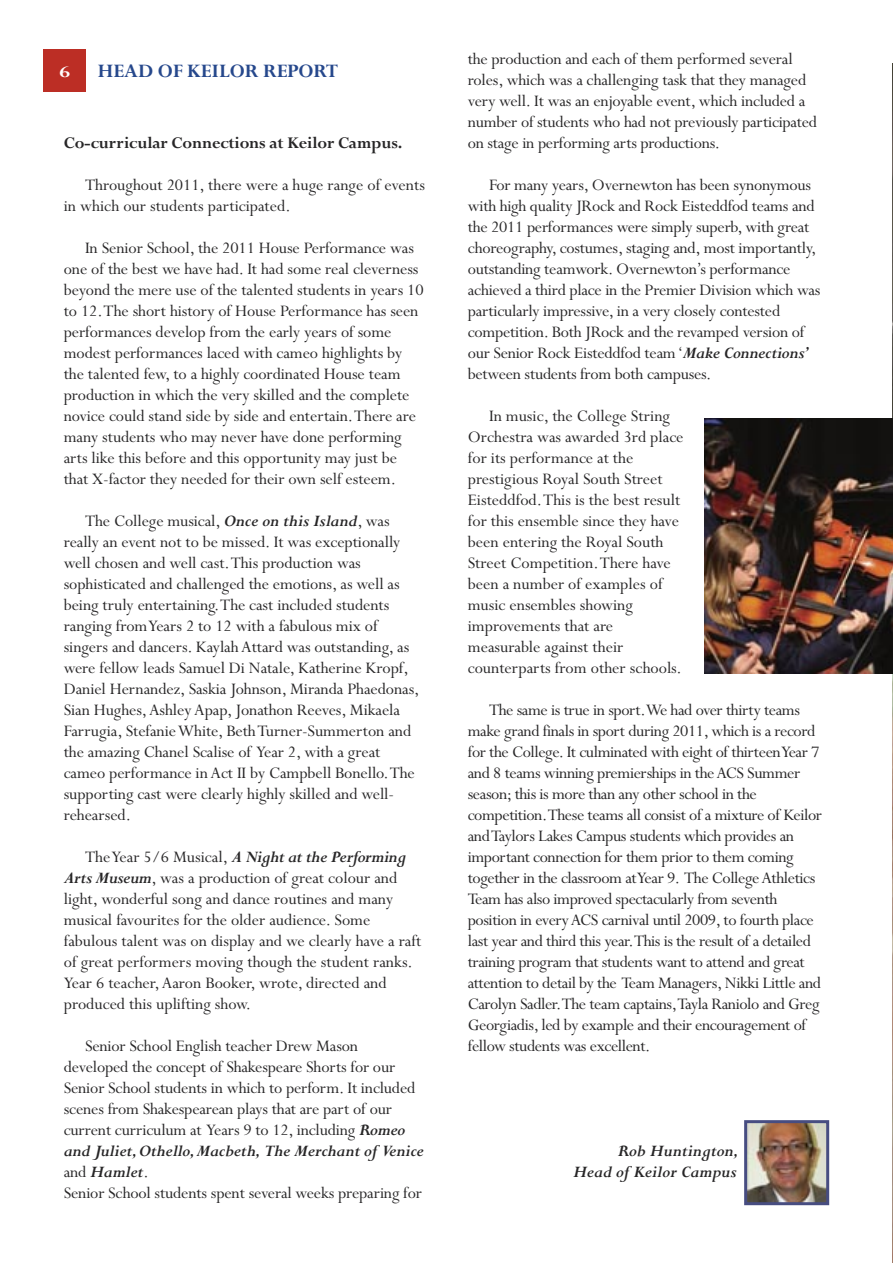
<style>
.page{position:relative;width:893px;height:1263px;background:#fff}
.page>*{position:absolute;margin:0;border:0;box-sizing:border-box;transform-origin:0 0}
.t1{font:700 21px "Perpetua";letter-spacing:-.005em;color:#26488c}
.t2{font:18px/21px "Perpetua";letter-spacing:-.01em;color:#272627}
.t3{font:700 18px "Perpetua";letter-spacing:-.01em;color:#272627}
.t4{font:italic 700 18px/21px "Perpetua";color:#272627;text-align:right}
.t5{font:700 18px "Perpetua";color:#fff;scale:1.3 1}
.s1{font-weight:700;font-style:italic}
</style>
<div class="page">
<img style="left:892px;top:64px;width:1px;height:1199px">
<div style="left:44px;top:50px;width:42px;height:42px;background:#bc2e25"></div>
<img style="left:705px;top:418px;width:188px;height:255px">
<img style="left:748px;top:1124px;width:77px;height:77px">
<div style="left:744px;top:1120px;width:85px;height:85px;border:3px solid #474d81"></div>
<p class="t5" style="left:60px;top:66px;width:10px">6</p>
<p class="t1" style="left:97px;top:64px;width:242px">HEAD OF KEILOR REPORT</p>
<p class="t3" style="left:64px;top:136px;width:340px">Co-curricular Connections at Keilor Campus.</p>
<p class="t2" style="left:64px;top:176px;width:363px;text-indent:21px">Throughout 2011, there were a huge range of events in which our students participated.</p>
<p class="t2" style="left:64px;top:239px;width:361px;text-indent:21px">In Senior School, the 2011 House Performance was one of the best we have had. It had some real cleverness beyond the mere use of the talented students in years 10 to 12. The short history of House Performance has seen performances develop from the early years of some modest performances laced with cameo highlights by the talented few, to a highly coordinated House team production in which the very skilled and the complete novice could stand side by side and entertain. There are many students who may never have done performing arts like this before and this opportunity may just be that X-factor they needed for their own self esteem.</p>
<p class="t2" style="left:64px;top:512px;width:357px;text-indent:21px">The College musical, <span class="s1">Once on this Island</span>, was really an event not to be missed. It was exceptionally well chosen and well cast. This production was sophisticated and challenged the emotions, as well as being truly entertaining. The cast included students ranging from Years 2 to 12 with a fabulous mix of singers and dancers. Kaylah Attard was outstanding, as were fellow leads Samuel Di Natale, Katherine Kropf, Daniel Hernandez, Saskia Johnson, Miranda Phaedonas, Sian Hughes, Ashley Apap, Jonathon Reeves, Mikaela Farrugia, Stefanie White, Beth Turner-Summerton and the amazing Chanel Scalise of Year 2, with a great cameo performance in Act II by Campbell Bonello. The supporting cast were clearly highly skilled and well&shy;rehearsed.</p>
<p class="t2" style="left:64px;top:848px;width:359px;text-indent:21px">The Year 5/6 Musical, <span class="s1">A Night at the Performing Arts Museum</span>, was a production of great colour and light, wonderful song and dance routines and many musical favourites for the older audience. Some fabulous talent was on display and we clearly have a raft of great performers moving though the student ranks.<br>Year 6 teacher, Aaron Booker, wrote, directed and produced this uplifting show.</p>
<p class="t2" style="left:64px;top:1037px;width:362px;text-indent:21px">Senior School English teacher Drew Mason developed the concept of Shakespeare Shorts for our Senior School students in which to perform. It included scenes from Shakespearean plays that are part of our current curriculum at Years 9 to 12, including <span class="s1">Romeo and Juliet, Othello, Macbeth, The Merchant of Venice </span>and <span class="s1">Hamlet</span>.<br>Senior School students spent several weeks preparing for</p>
<p class="t2" style="left:468px;top:50px;width:351px">the production and each of them performed several roles, which was a challenging task that they managed very well. It was an enjoyable event, which included a number of students who had not previously participated on stage in performing arts productions.</p>
<p class="t2" style="left:468px;top:176px;width:354px;text-indent:21px">For many years, Overnewton has been synonymous with high quality JRock and Rock Eisteddfod teams and the 2011 performances were simply superb, with great choreography, costumes, staging and, most importantly, outstanding teamwork. Overnewton’s performance achieved a third place in the Premier Division which was particularly impressive, in a very closely contested competition. Both JRock and the revamped version of our Senior Rock Eisteddfod team ‘<span class="s1">Make Connections’ </span>between students from both campuses.</p>
<p class="t2" style="left:468px;top:407px;width:217px;text-indent:21px">In music, the College String<br>Orchestra was awarded 3rd place for its performance at the prestigious Royal South Street<br>Eisteddfod. This is the best result for this ensemble since they have been entering the Royal South<br>Street Competition. There have been a number of examples of music ensembles showing improvements that are measurable against their counterparts from other schools.</p>
<p class="t2" style="left:468px;top:701px;width:356px;text-indent:21px">The same is true in sport. We had over thirty teams make grand finals in sport during 2011, which is a record for the College. It culminated with eight of thirteen Year 7 and 8 teams winning premierships in the ACS Summer season; this is more than any other school in the competition. These teams all consist of a mixture of Keilor and Taylors Lakes Campus students which provides an important connection for them prior to them coming together in the classroom at Year 9. The College Athletics Team has also improved spectacularly from seventh position in every ACS carnival until 2009, to fourth place last year and third this year. This is the result of a detailed training program that students want to attend and great attention to detail by the Team Managers, Nikki Little and Carolyn Sadler. The team captains, Tayla Raniolo and Greg Georgiadis, led by example and their encouragement of fellow students was excellent.</p>
<p class="t4" style="left:573px;top:1142px;width:167px">Rob Huntington,<br>Head of Keilor Campus</p>
</div>
